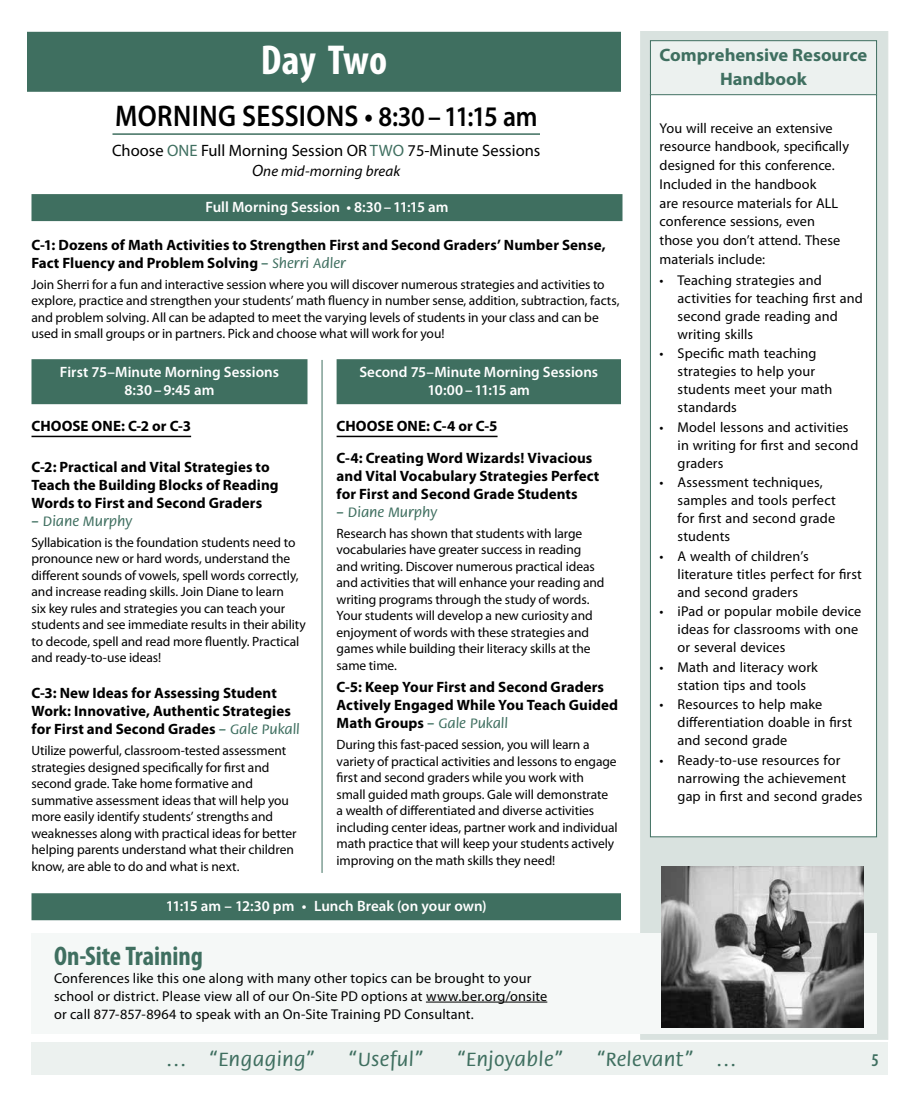
<style>
.page{position:relative;width:918px;height:1107px;background:#fff}
.page>*{position:absolute;margin:0;border:0;box-sizing:border-box;transform-origin:0 0}
.t1{font:700 condensed 42px "Myriad Pro";letter-spacing:.005em;color:#fff}
.t2{font:600 30px "Myriad Pro";letter-spacing:.015em;color:#000;scale:.9 1}
.t3{font:700 condensed 27px "Myriad Pro";color:#3f6f60}
.t4{font:500 21px "Flora Std";letter-spacing:.02em;color:#3f6f60}
.t5{font:700 18px/24px "Myriad Pro";letter-spacing:-.005em;color:#3f6f60;text-align:center}
.t6{font:600 condensed 18px "Myriad Pro";color:#3f6f60}
.t7{font:16.5px "Myriad Pro";color:#000}
.t8{font:700 15px/18px "Myriad Pro";letter-spacing:.005em;color:#000}
.t9{font:600 15px/18px "Myriad Pro";color:#fff;text-align:center}
.t10{font:500 15px "Flora Std";color:#3f6f60}
.t11{font:italic 15px "Myriad Pro";letter-spacing:.01em;color:#000}
.t12{font:14.25px/18px "Myriad Pro";letter-spacing:.01em;color:#000}
.t13{font:13.5px/16.5px "Myriad Pro";letter-spacing:-.005em;color:#000}
.s1{font-size:28.5px}
.s2{color:#3f6f60}
.s3{font-size:16.5px}
.s4{font-family:"Flora Std";font-weight:500;color:#3f6f60}
.s5{font-family:"Myriad Pro";font-weight:700;color:#000}
</style>
<div class="page">
<div style="left:640px;top:31px;width:248px;height:1009px;background:#d9e2df"></div>
<div style="left:32px;top:1042px;width:856px;height:34px;background:#ecf1ef"></div>
<div style="left:650px;top:41px;width:227px;height:54px;background:#ecf1ef"></div>
<div style="left:650px;top:40px;width:227px;height:55px;border:1px solid #3f6f60"></div>
<div style="left:32px;top:933px;width:846px;height:101px;background:#f5f8f7"></div>
<hr style="left:426px;top:1002px;width:121px;height:1px;background:#000">
<img style="left:662px;top:867px;width:202px;height:161px">
<div style="left:32px;top:194px;width:590px;height:27px;background:#3f6f60"></div>
<div style="left:32px;top:359px;width:276px;height:45px;background:#3f6f60"></div>
<hr style="left:32px;top:436px;width:159px;height:1px;background:#000">
<div style="left:337px;top:359px;width:284px;height:45px;background:#3f6f60"></div>
<hr style="left:337px;top:436px;width:161px;height:1px;background:#000">
<div style="left:32px;top:893px;width:589px;height:27px;background:#3f6f60"></div>
<hr style="left:322px;top:360px;width:1px;height:513px;background:#3f6f60">
<div style="left:27px;top:32px;width:594px;height:60px;background:#3f6f60"></div>
<hr style="left:112px;top:133px;width:428px;height:2px;background:#3f6f60">
<div style="left:650px;top:95px;width:227px;height:742px;background:#fff"></div>
<div style="left:650px;top:94px;width:227px;height:743px;border:1px solid #3f6f60"></div>
<h1 class="t1" style="left:261px;top:34px;width:128px">Day Two</h1>
<h2 class="t2" style="left:115px;top:96px;width:471px">MORNING SESSIONS • <span class="s1">8:30–11:15 am</span></h2>
<p class="t7" style="left:112px;top:140px;width:430px">Choose <span class="s2">ONE</span> Full Morning Session OR <span class="s2">TWO</span> 75-Minute Sessions</p>
<p class="t11" style="left:252px;top:161px;width:150px"><span class="s3">O</span>ne mid-morning break</p>
<p class="t9" style="left:205px;top:198px;width:245px">Full Morning Session • 8:30–11:15 am</p>
<p class="t8" style="left:32px;top:235px;width:576px">C‑1: Dozens of Math Activities to Strengthen First and Second Graders’ Number Sense,<br>Fact Fluency and Problem Solving <span class="s4">– Sherri Adler</span></p>
<p class="t13" style="left:32px;top:276px;width:590px">Join Sherri for a fun and interactive session where you will discover numerous strategies and activities to explore, practice and strengthen your students’ math fluency in number sense, addition, subtraction, facts, and problem solving. All can be adapted to meet the varying levels of students in your class and can be used in small groups or in partners. Pick and choose what will work for you!</p>
<p class="t9" style="left:60px;top:363px;width:221px">First 75–Minute Morning Sessions<br>8:30–9:45 am</p>
<p class="t8" style="left:31px;top:417px;width:161px">CHOOSE ONE: C‑2 or C‑3</p>
<p class="t8" style="left:31px;top:457px;width:249px">C‑2: Practical and Vital Strategies to<br>Teach the Building Blocks of Reading<br>Words to First and Second Graders</p>
<p class="t10" style="left:31px;top:513px;width:102px">– Diane Murphy</p>
<p class="t13" style="left:32px;top:534px;width:276px">Syllabication is the foundation students need to pronounce new or hard words, understand the different sounds of vowels, spell words correctly, and increase reading skills. Join Diane to learn<br>six key rules and strategies you can teach your students and see immediate results in their ability to decode, spell and read more fluently. Practical and ready-to-use ideas!</p>
<p class="t8" style="left:32px;top:684px;width:270px">C‑3: New Ideas for Assessing Student<br>Work: Innovative, Authentic Strategies for First and Second Grades <span class="s4">– Gale Pukall</span></p>
<p class="t13" style="left:32px;top:742px;width:267px">Utilize powerful, classroom-tested assessment strategies designed specifically for first and second grade. Take home formative and summative assessment ideas that will help you more easily identify students’ strengths and weaknesses along with practical ideas for better helping parents understand what their children know, are able to do and what is next.</p>
<p class="t9" style="left:359px;top:363px;width:240px">Second 75–Minute Morning Sessions<br>10:00–11:15 am</p>
<p class="t8" style="left:337px;top:410px;width:257px;line-height:31.5px">CHOOSE ONE: C‑4 or C‑5<br>C‑4: Creating Word Wizards! Vivacious</p>
<p class="t8" style="left:337px;top:466px;width:264px">and Vital Vocabulary Strategies Perfect for First and Second Grade Students</p>
<p class="t10" style="left:337px;top:504px;width:102px">– Diane Murphy</p>
<p class="t13" style="left:337px;top:525px;width:269px">Research has shown that students with large vocabularies have greater success in reading and writing. Discover numerous practical ideas and activities that will enhance your reading and writing programs through the study of words.<br>Your students will develop a new curiosity and enjoyment of words with these strategies and games while building their literacy skills at the same time.</p>
<p class="t8" style="left:337px;top:678px;width:283px">C‑5: Keep Your First and Second Graders<br>Actively Engaged While You Teach Guided</p>
<p class="t10" style="left:337px;top:716px;width:173px"><span class="s5">Math Groups</span> – Gale Pukall</p>
<p class="t13" style="left:337px;top:736px;width:283px">During this fast-paced session, you will learn a variety of practical activities and lessons to engage first and second graders while you work with<br>small guided math groups. Gale will demonstrate a wealth of differentiated and diverse activities including center ideas, partner work and individual math practice that will keep your students actively improving on the math skills they need!</p>
<p class="t9" style="left:166px;top:897px;width:322px">11:15 am – 12:30 pm • Lunch Break (on your own)</p>
<h3 class="t3" style="left:54px;top:939px;width:150px">On‑Site Training</h3>
<p class="t12" style="left:54px;top:969px;width:495px">Conferences like this one along with many other topics can be brought to your school or district. Please view all of our On-Site PD options at www.ber.org/onsite or call 877‑857‑8964 to speak with an On‑Site Training PD Consultant.</p>
<h3 class="t5" style="left:660px;top:42px;width:209px">Comprehensive Resource<br>Handbook</h3>
<p class="t12" style="left:660px;top:118px;width:191px;line-height:18.8px">You will receive an extensive resource handbook, specifically designed for this conference.<br>Included in the handbook<br>are resource materials for ALL conference sessions, even those you don’t attend. These materials include:</p>
<p class="t12" style="left:678px;top:271px;width:187px;text-indent:-18px">• Teaching strategies and activities for teaching first and second grade reading and writing skills</p>
<p class="t12" style="left:678px;top:344px;width:156px;text-indent:-18px">• Specific math teaching strategies to help your students meet your math standards</p>
<p class="t12" style="left:678px;top:418px;width:182px;text-indent:-18px">• Model lessons and activities in writing for first and second graders</p>
<p class="t12" style="left:678px;top:473px;width:160px;text-indent:-18px">• Assessment techniques, samples and tools perfect for first and second grade students</p>
<p class="t12" style="left:678px;top:547px;width:186px;text-indent:-18px">• A wealth of children’s literature titles perfect for first and second graders</p>
<p class="t12" style="left:678px;top:602px;width:185px;text-indent:-18px">• iPad or popular mobile device ideas for classrooms with one or several devices</p>
<p class="t12" style="left:660px;top:658px;width:160px;text-align:center">• Math and literacy work station tips and tools</p>
<p class="t12" style="left:678px;top:695px;width:176px;text-indent:-18px">• Resources to help make differentiation doable in first and second grade</p>
<p class="t12" style="left:678px;top:751px;width:186px;text-indent:-18px">• Ready-to-use resources for narrowing the achievement gap in first and second grades</p>
<h3 class="t4" style="left:166px;top:1048px;width:151px">… “Engaging”</h3>
<h3 class="t4" style="left:348px;top:1048px;width:77px">“Useful”</h3>
<h3 class="t4" style="left:457px;top:1048px;width:108px">“Enjoyable”</h3>
<h3 class="t4" style="left:596px;top:1048px;width:142px">“Relevant” …</h3>
<h3 class="t6" style="left:872px;top:1049px;width:9px">5</h3>
</div>
